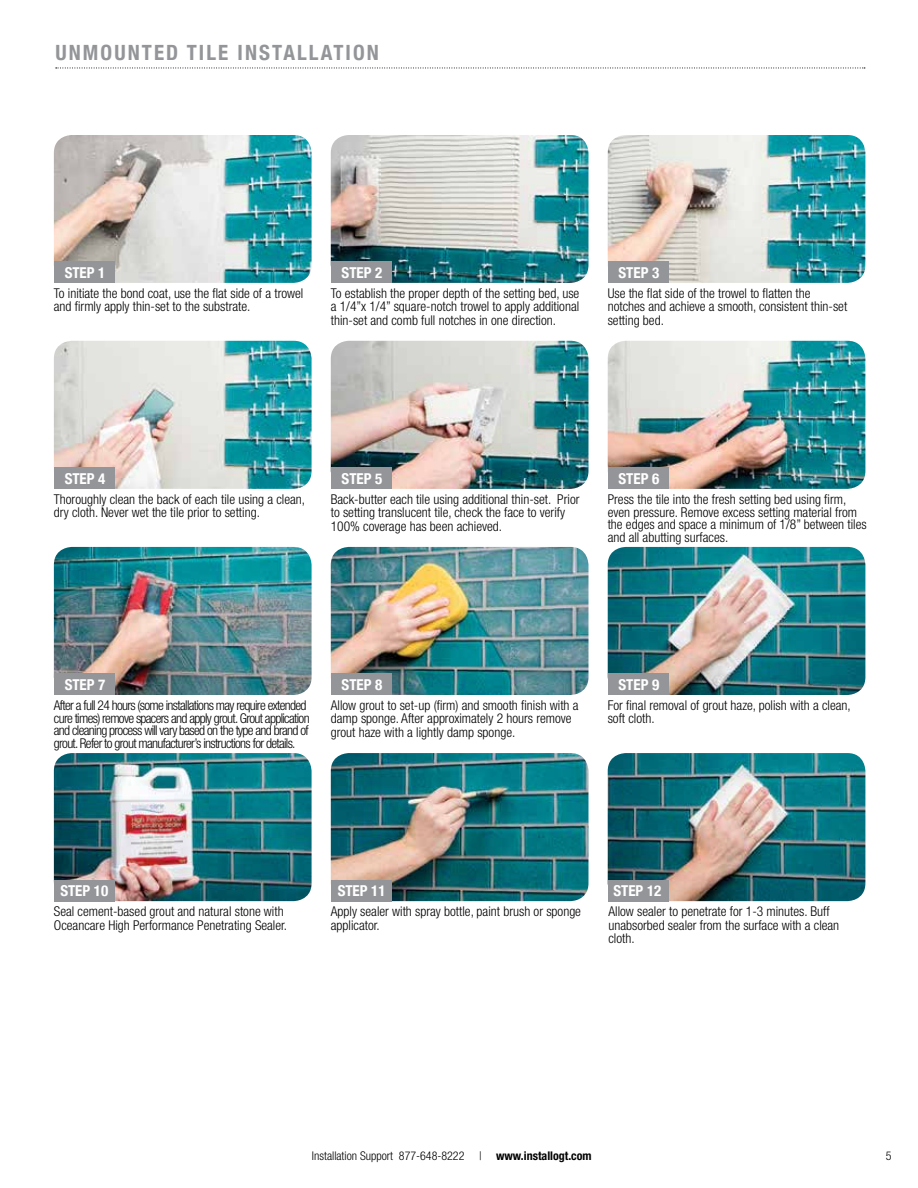
<style>
.page{position:relative;width:918px;height:1188px;background:#fff}
.page>*{position:absolute;margin:0;border:0;box-sizing:border-box;transform-origin:0 0}
.t1{font:700 condensed 21px "Helvetica Neue";letter-spacing:.1em;color:#939598}
.t2{font:700 condensed 15px "Helvetica Neue";color:#fff}
.t3{font:300 condensed 13.5px/13.5px "Helvetica Neue LT Std";color:#000}
.t4{font:300 condensed 13.5px/12.8px "Helvetica Neue LT Std";letter-spacing:-.05em;color:#000}
.t5{font:300 condensed 12px "Helvetica Neue LT Std";color:#000}
.s1{font-weight:700}
</style>
<div class="page">
<img style="left:54px;top:135px;width:258px;height:148px">
<img style="left:54px;top:341px;width:258px;height:148px">
<img style="left:54px;top:547px;width:258px;height:148px">
<img style="left:331px;top:135px;width:258px;height:148px">
<img style="left:331px;top:341px;width:258px;height:148px">
<img style="left:331px;top:547px;width:258px;height:148px">
<img style="left:608px;top:135px;width:257px;height:148px">
<img style="left:608px;top:341px;width:257px;height:148px">
<img style="left:608px;top:547px;width:257px;height:148px">
<svg style="left:56px;top:68px;width:809px;height:1px"></svg>
<div style="left:54px;top:262px;width:61px;height:21px;background:#939598"></div>
<div style="left:331px;top:262px;width:61px;height:21px;background:#939598"></div>
<div style="left:608px;top:262px;width:60px;height:21px;background:#939598"></div>
<div style="left:54px;top:468px;width:61px;height:21px;background:#939598"></div>
<div style="left:331px;top:468px;width:61px;height:21px;background:#939598"></div>
<div style="left:608px;top:468px;width:60px;height:21px;background:#939598"></div>
<div style="left:54px;top:674px;width:61px;height:21px;background:#939598"></div>
<div style="left:331px;top:674px;width:61px;height:21px;background:#939598"></div>
<div style="left:608px;top:674px;width:60px;height:21px;background:#939598"></div>
<img style="left:54px;top:753px;width:258px;height:148px">
<img style="left:331px;top:753px;width:258px;height:148px">
<img style="left:608px;top:753px;width:257px;height:148px">
<div style="left:54px;top:880px;width:61px;height:21px;background:#939598"></div>
<div style="left:331px;top:880px;width:61px;height:21px;background:#939598"></div>
<div style="left:608px;top:880px;width:60px;height:21px;background:#939598"></div>
<h1 class="t1" style="left:55px;top:40px;width:325px">UNMOUNTED TILE INSTALLATION</h1>
<p class="t2" style="left:65px;top:263px;width:42px">STEP 1</p>
<p class="t2" style="left:342px;top:263px;width:42px">STEP 2</p>
<p class="t2" style="left:619px;top:263px;width:42px">STEP 3</p>
<p class="t3" style="left:54px;top:286px;width:251px">To initiate the bond coat, use the flat side of a trowel and firmly apply thin-set to the substrate.</p>
<p class="t3" style="left:331px;top:286px;width:250px;text-align:justify">To establish the proper depth of the setting bed, use a 1/4”x 1/4” square-notch trowel to apply additional thin-set and comb full notches in one direction.</p>
<p class="t3" style="left:608px;top:286px;width:241px">Use the flat side of the trowel to flatten the notches and achieve a smooth, consistent thin-set setting bed.</p>
<p class="t2" style="left:65px;top:469px;width:42px">STEP 4</p>
<p class="t2" style="left:342px;top:469px;width:42px">STEP 5</p>
<p class="t2" style="left:619px;top:469px;width:42px">STEP 6</p>
<p class="t3" style="left:54px;top:492px;width:253px">Thoroughly clean the back of each tile using a clean, dry cloth. Never wet the tile prior to setting.</p>
<p class="t3" style="left:331px;top:492px;width:250px">Back-butter each tile using additional thin-set. Prior to setting translucent tile, check the face to verify<br>100% coverage has been achieved.</p>
<p class="t3" style="left:608px;top:493px;width:261px;line-height:12.8px">Press the tile into the fresh setting bed using firm, even pressure. Remove excess setting material from the edges and space a minimum of 1/8” between tiles and all abutting surfaces.</p>
<p class="t2" style="left:65px;top:675px;width:42px">STEP 7</p>
<p class="t2" style="left:342px;top:675px;width:42px">STEP 8</p>
<p class="t2" style="left:619px;top:675px;width:42px">STEP 9</p>
<p class="t4" style="left:54px;top:699px;width:257px">After a full 24 hours (some installations may require extended cure times) remove spacers and apply grout. Grout application and cleaning process will vary based on the type and brand of grout. Refer to grout manufacturer’s instructions for details.</p>
<p class="t3" style="left:331px;top:698px;width:249px">Allow grout to set-up (firm) and smooth finish with a damp sponge. After approximately 2 hours remove grout haze with a lightly damp sponge.</p>
<p class="t3" style="left:608px;top:698px;width:245px">For final removal of grout haze, polish with a clean, soft cloth.</p>
<p class="t2" style="left:60px;top:882px;width:49px">STEP 10</p>
<p class="t2" style="left:338px;top:881px;width:49px">STEP 11</p>
<p class="t2" style="left:613px;top:882px;width:49px">STEP 12</p>
<p class="t3" style="left:54px;top:905px;width:235px">Seal cement-based grout and natural stone with<br>Oceancare High Performance Penetrating Sealer.</p>
<p class="t3" style="left:608px;top:905px;width:232px">Allow sealer to penetrate for 1-3 minutes. Buff unabsorbed sealer from the surface with a clean cloth.</p>
<p class="t3" style="left:331px;top:905px;width:252px">Apply sealer with spray bottle, paint brush or sponge applicator.</p>
<p class="t5" style="left:312px;top:1148px;width:281px">Installation Support 877-648-8222 | <span class="s1">www.installogt.com</span></p>
<p class="t5" style="left:886px;top:1149px;width:7px">5</p>
</div>
